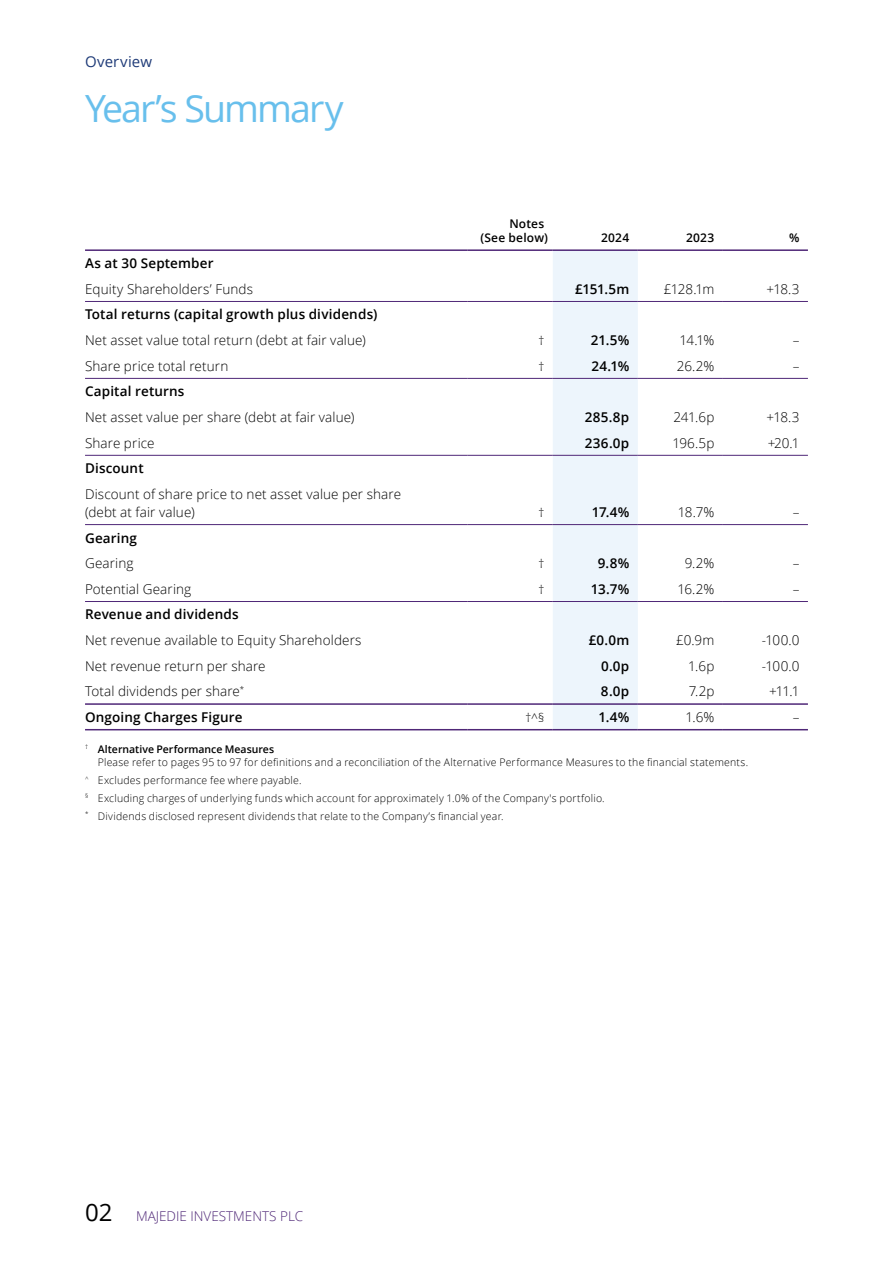
<style>
.page{position:relative;width:893px;height:1263px;background:#fff}
.page>*{position:absolute;margin:0;border:0;box-sizing:border-box;transform-origin:0 0}
.Part_Heading{font:37.5px "Open Sans";letter-spacing:-.05em;color:#68bfec}
.Main_Text{font:15px "Open Sans";letter-spacing:.01em;color:#1f3b78}
.Table_text{font:300 13.5px/18px "Open Sans";letter-spacing:.01em;color:#000}
.Table_text-2{font:600 13.5px "Open Sans";letter-spacing:.01em;color:#000}
.t1{font:300 13.5px "Open Sans";color:#4f2777}
.Table_heads{font:600 12px "Open Sans";letter-spacing:.02em;color:#000}
.Table_text-3{font:300 12px "Open Sans";color:#000}
.Footnote{font:300 10.5px/13.5px "Open Sans";letter-spacing:.02em;color:#000}
.s1{font-weight:600}
.s2{font-weight:400;font-size:24px;color:#000}
</style>
<div class="page">
<div style="left:553px;top:251px;width:85px;height:478px;background:#edf5fc"></div>
<hr style="left:85px;top:249px;width:383px;height:2px;background:#4f2777">
<hr style="left:468px;top:249px;width:85px;height:2px;background:#4f2777">
<hr style="left:553px;top:249px;width:85px;height:2px;background:#4f2777">
<hr style="left:638px;top:249px;width:85px;height:2px;background:#4f2777">
<hr style="left:723px;top:249px;width:85px;height:2px;background:#4f2777">
<hr style="left:85px;top:301px;width:383px;height:1px;background:#4f2777">
<hr style="left:468px;top:301px;width:85px;height:1px;background:#4f2777">
<hr style="left:553px;top:301px;width:85px;height:1px;background:#4f2777">
<hr style="left:638px;top:301px;width:85px;height:1px;background:#4f2777">
<hr style="left:723px;top:301px;width:85px;height:1px;background:#4f2777">
<hr style="left:85px;top:601px;width:383px;height:1px;background:#4f2777">
<hr style="left:468px;top:601px;width:85px;height:1px;background:#4f2777">
<hr style="left:553px;top:601px;width:85px;height:1px;background:#4f2777">
<hr style="left:638px;top:601px;width:85px;height:1px;background:#4f2777">
<hr style="left:723px;top:601px;width:85px;height:1px;background:#4f2777">
<hr style="left:85px;top:378px;width:383px;height:1px;background:#4f2777">
<hr style="left:468px;top:378px;width:85px;height:1px;background:#4f2777">
<hr style="left:553px;top:378px;width:85px;height:1px;background:#4f2777">
<hr style="left:638px;top:378px;width:85px;height:1px;background:#4f2777">
<hr style="left:723px;top:378px;width:85px;height:1px;background:#4f2777">
<hr style="left:85px;top:455px;width:383px;height:1px;background:#4f2777">
<hr style="left:468px;top:455px;width:85px;height:1px;background:#4f2777">
<hr style="left:553px;top:455px;width:85px;height:1px;background:#4f2777">
<hr style="left:638px;top:455px;width:85px;height:1px;background:#4f2777">
<hr style="left:723px;top:455px;width:85px;height:1px;background:#4f2777">
<hr style="left:85px;top:703px;width:383px;height:2px;background:#4f2777">
<hr style="left:468px;top:703px;width:85px;height:2px;background:#4f2777">
<hr style="left:553px;top:703px;width:85px;height:2px;background:#4f2777">
<hr style="left:638px;top:703px;width:85px;height:2px;background:#4f2777">
<hr style="left:723px;top:703px;width:85px;height:2px;background:#4f2777">
<hr style="left:85px;top:524px;width:383px;height:1px;background:#4f2777">
<hr style="left:468px;top:524px;width:85px;height:1px;background:#4f2777">
<hr style="left:553px;top:524px;width:85px;height:1px;background:#4f2777">
<hr style="left:638px;top:524px;width:85px;height:1px;background:#4f2777">
<hr style="left:723px;top:524px;width:85px;height:1px;background:#4f2777">
<hr style="left:85px;top:729px;width:383px;height:1px;background:#4f2777">
<hr style="left:468px;top:729px;width:85px;height:1px;background:#4f2777">
<hr style="left:553px;top:729px;width:85px;height:1px;background:#4f2777">
<hr style="left:638px;top:729px;width:85px;height:1px;background:#4f2777">
<hr style="left:723px;top:729px;width:85px;height:1px;background:#4f2777">
<p class="Main_Text" style="left:85px;top:51px;width:69px">Overview</p>
<p class="Part_Heading" style="left:85px;top:83px;width:260px">Year’s Summary</p>
<p class="Table_heads" style="left:509px;top:216px;width:36px">Notes</p>
<p class="Table_heads" style="left:480px;top:229px;width:69px">(See below)</p>
<p class="Table_heads" style="left:601px;top:229px;width:30px">2024</p>
<p class="Table_heads" style="left:686px;top:229px;width:30px">2023</p>
<p class="Table_heads" style="left:789px;top:229px;width:12px">%</p>
<p class="Table_text-2" style="left:85px;top:254px;width:130px">As at 30 September</p>
<p class="Table_text" style="left:85px;top:280px;width:170px">Equity Shareholders’ Funds</p>
<p class="Table_text-2" style="left:575px;top:280px;width:56px">£151.5m</p>
<p class="Table_text" style="left:664px;top:280px;width:52px">£128.1m</p>
<p class="Table_text" style="left:767px;top:280px;width:34px">+18.3</p>
<p class="Table_text-2" style="left:85px;top:305px;width:294px">Total returns (capital growth plus dividends)</p>
<p class="Table_text" style="left:85px;top:331px;width:282px">Net asset value total return (debt at fair value)</p>
<p class="Table_text-3" style="left:538px;top:332px;width:7px">†</p>
<p class="Table_text-2" style="left:591px;top:331px;width:40px">21.5%</p>
<p class="Table_text" style="left:679px;top:331px;width:36px">14.1%</p>
<p class="Table_text" style="left:793px;top:331px;width:8px">–</p>
<p class="Table_text" style="left:85px;top:356px;width:145px">Share price total return</p>
<p class="Table_text-3" style="left:538px;top:358px;width:7px">†</p>
<p class="Table_text-2" style="left:591px;top:357px;width:39px">24.1%</p>
<p class="Table_text" style="left:677px;top:356px;width:39px">26.2%</p>
<p class="Table_text" style="left:793px;top:356px;width:8px">–</p>
<p class="Table_text-2" style="left:85px;top:382px;width:101px">Capital returns</p>
<p class="Table_text" style="left:85px;top:408px;width:271px">Net asset value per share (debt at fair value)</p>
<p class="Table_text-2" style="left:585px;top:408px;width:46px">285.8p</p>
<p class="Table_text" style="left:674px;top:408px;width:42px">241.6p</p>
<p class="Table_text" style="left:767px;top:408px;width:34px">+18.3</p>
<p class="Table_text" style="left:85px;top:433px;width:71px">Share price</p>
<p class="Table_text-2" style="left:585px;top:433px;width:46px">236.0p</p>
<p class="Table_text" style="left:672px;top:433px;width:43px">196.5p</p>
<p class="Table_text" style="left:768px;top:433px;width:33px">+20.1</p>
<p class="Table_text-2" style="left:85px;top:459px;width:60px">Discount</p>
<p class="Table_text" style="left:85px;top:485px;width:318px">Discount of share price to net asset value per share (debt at fair value)</p>
<p class="Table_text-3" style="left:538px;top:504px;width:7px">†</p>
<p class="Table_text-2" style="left:592px;top:503px;width:39px">17.4%</p>
<p class="Table_text" style="left:678px;top:503px;width:38px">18.7%</p>
<p class="Table_text" style="left:793px;top:503px;width:8px">–</p>
<p class="Table_text-2" style="left:85px;top:528px;width:53px">Gearing</p>
<p class="Table_text" style="left:85px;top:554px;width:50px">Gearing</p>
<p class="Table_text-3" style="left:538px;top:556px;width:7px">†</p>
<p class="Table_text-2" style="left:598px;top:554px;width:33px">9.8%</p>
<p class="Table_text" style="left:685px;top:554px;width:31px">9.2%</p>
<p class="Table_text" style="left:793px;top:554px;width:8px">–</p>
<p class="Table_text" style="left:85px;top:580px;width:108px">Potential Gearing</p>
<p class="Table_text-3" style="left:538px;top:581px;width:7px">†</p>
<p class="Table_text-2" style="left:591px;top:580px;width:40px">13.7%</p>
<p class="Table_text" style="left:677px;top:580px;width:39px">16.2%</p>
<p class="Table_text" style="left:793px;top:580px;width:8px">–</p>
<p class="Table_text-2" style="left:85px;top:605px;width:155px">Revenue and dividends</p>
<p class="Table_text" style="left:85px;top:631px;width:278px">Net revenue available to Equity Shareholders</p>
<p class="Table_text-2" style="left:589px;top:631px;width:42px">£0.0m</p>
<p class="Table_text" style="left:676px;top:631px;width:40px">£0.9m</p>
<p class="Table_text" style="left:762px;top:631px;width:39px">-100.0</p>
<p class="Table_text" style="left:85px;top:656px;width:182px">Net revenue return per share</p>
<p class="Table_text-2" style="left:601px;top:657px;width:30px">0.0p</p>
<p class="Table_text" style="left:688px;top:656px;width:28px">1.6p</p>
<p class="Table_text" style="left:762px;top:656px;width:39px">-100.0</p>
<p class="Table_text" style="left:85px;top:682px;width:161px">Total dividends per share<sup>*</sup></p>
<p class="Table_text-2" style="left:601px;top:682px;width:30px">8.0p</p>
<p class="Table_text" style="left:689px;top:682px;width:27px">7.2p</p>
<p class="Table_text" style="left:769px;top:682px;width:32px">+11.1</p>
<p class="Table_text-2" style="left:85px;top:708px;width:159px">Ongoing Charges Figure</p>
<p class="Table_text-3" style="left:526px;top:709px;width:20px">†^§</p>
<p class="Table_text-2" style="left:598px;top:708px;width:32px">1.4%</p>
<p class="Table_text" style="left:685px;top:708px;width:30px">1.6%</p>
<p class="Table_text" style="left:793px;top:708px;width:8px">–</p>
<p class="Footnote" style="left:98px;top:742px;width:652px;text-indent:-13px"><sup>†</sup> <span class="s1">Alternative Performance Measures<br></span>Please refer to pages 95 to 97 for definitions and a reconciliation of the Alternative Performance Measures to the financial statements.</p>
<p class="Footnote" style="left:85px;top:773px;width:218px"><sup>^</sup> Excludes performance fee where payable.</p>
<p class="Footnote" style="left:85px;top:791px;width:521px"><sup>§</sup> Excluding charges of underlying funds which account for approximately 1.0% of the Company's portfolio.</p>
<p class="Footnote" style="left:85px;top:809px;width:420px"><sup>*</sup> Dividends disclosed represent dividends that relate to the Company’s financial year.</p>
<p class="t1" style="left:85px;top:1206px;width:220px"><span class="s2">02</span> MAJEDIE INVESTMENTS PLC</p>
</div>
